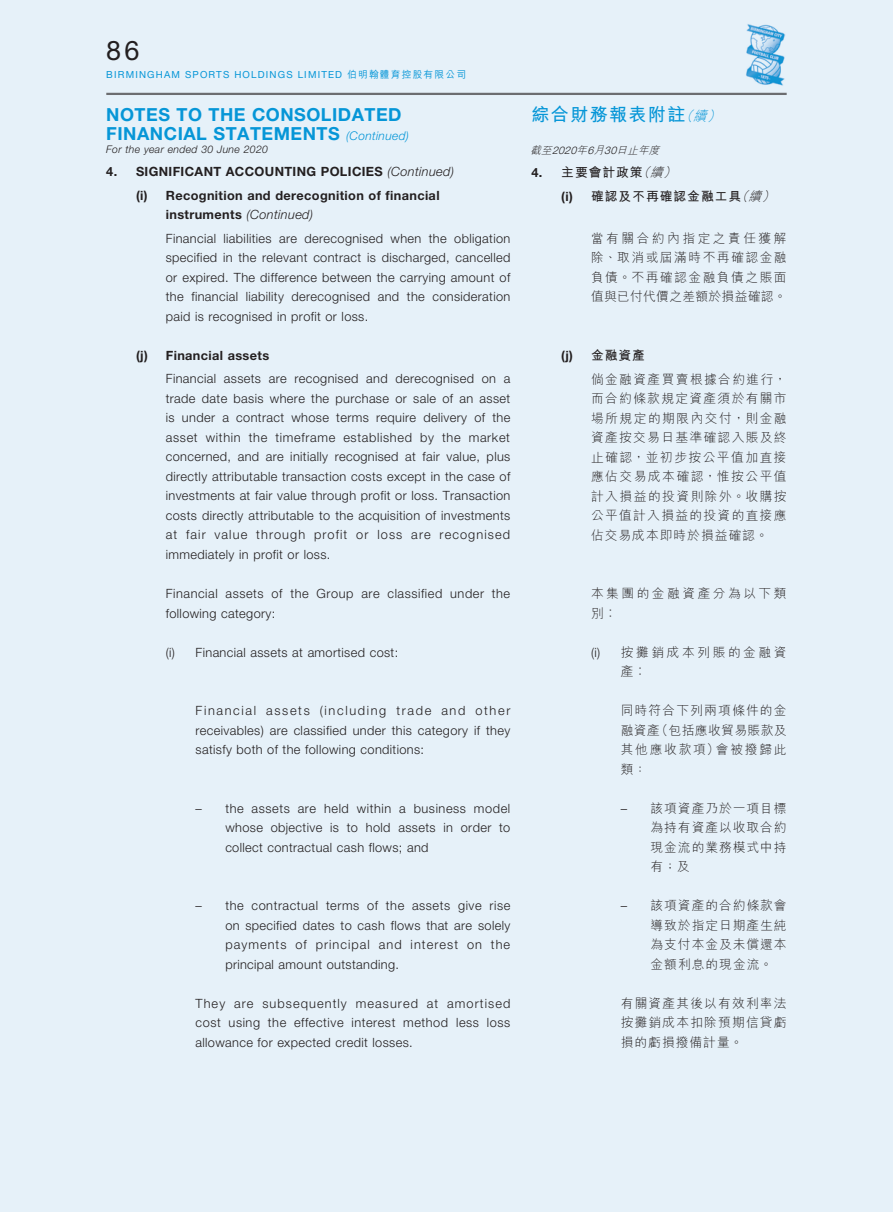
<style>
.page{position:relative;width:893px;height:1212px;background:#e6f1f9}
.page>*{position:absolute;margin:0;border:0;box-sizing:border-box;transform-origin:0 0}
.t1{font:27px "Helvetica Neue LT Std";color:#231f20}
.t2{font:700 18px/19.5px "Helvetica Neue LT Std";letter-spacing:.03em;color:#0696d7}
.t3{font:700 18px "M Hei HK";letter-spacing:.08em;color:#0696d7}
._00_txt{font:300 12.75px/19.5px "Helvetica Neue LT Std";letter-spacing:.03em;color:#231f20;text-align:justify}
._00_txt_C{font:300 12.75px/19.5px "M Hei HK";letter-spacing:.09em;color:#231f20;text-align:justify}
._02_H2{font:700 12.75px/18.8px "Helvetica Neue LT Std";letter-spacing:.03em;color:#231f20}
._01_H1{font:700 12.75px "Helvetica Neue LT Std";letter-spacing:.03em;color:#231f20}
._02_H2_C{font:700 12.75px "M Hei HK";letter-spacing:.08em;color:#231f20}
._00_txt_C-2{font:300 12.75px/19.5px "M Hei HK";letter-spacing:.2em;color:#231f20}
._00_txt_C-3{font:300 12.75px/19.5px "M Hei HK";letter-spacing:.195em;color:#231f20}
._01_H1_C{font:700 12.75px "M Hei HK";letter-spacing:.08em;color:#231f20}
.t4{font:italic 300 10.5px "Helvetica Neue LT Std";letter-spacing:.03em;color:#231f20}
.t5{font:italic 300 10.5px "M Hei HK";color:#231f20}
.t6{font:9.75px "Helvetica Neue LT Std";letter-spacing:.12em;color:#0696d7}
.s1{font-family:"M Hei HK";font-weight:500}
.s2{font-weight:300;font-style:italic;font-size:12px}
.s3{font-weight:300;font-style:italic}
.s4{font-weight:300;font-style:italic;font-size:13.5px}
.s5{font-family:"Helvetica Neue LT Std"}
</style>
<div class="page">
<hr style="left:106px;top:93px;width:681px;height:2px;background:#6c6d70">
<img style="left:746px;top:24px;width:40px;height:62px">
<h1 class="t1" style="left:106px;top:34px;width:35px">86</h1>
<p class="t6" style="left:106px;top:68px;width:361px">BIRMINGHAM SPORTS HOLDINGS LIMITED <span class="s1">伯明翰體育控股有限公司</span></p>
<h2 class="t2" style="left:106px;top:104px;width:304px">NOTES TO THE CONSOLIDATED<br>FINANCIAL STATEMENTS <span class="s2">(Continued)</span></h2>
<p class="t4" style="left:106px;top:143px;width:163px">For the year ended 30 June 2020</p>
<p class="_01_H1" style="left:106px;top:164px;width:349px">4. SIGNIFICANT ACCOUNTING POLICIES <span class="s3">(Continued)</span></p>
<p class="_02_H2" style="left:166px;top:186px;width:275px;text-indent:-30px">(i) Recognition and derecognition of financial instruments <span class="s3">(Continued)</span></p>
<p class="_00_txt" style="left:166px;top:228px;width:346px">Financial liabilities are derecognised when the obligation specified in the relevant contract is discharged, cancelled or expired. The difference between the carrying amount of the financial liability derecognised and the consideration paid is recognised in profit or loss.</p>
<p class="_02_H2" style="left:136px;top:345px;width:135px">(j) Financial assets</p>
<p class="_00_txt" style="left:166px;top:369px;width:346px">Financial assets are recognised and derecognised on a trade date basis where the purchase or sale of an asset is under a contract whose terms require delivery of the asset within the timeframe established by the market concerned, and are initially recognised at fair value, plus directly attributable transaction costs except in the case of investments at fair value through profit or loss. Transaction costs directly attributable to the acquisition of investments at fair value through profit or loss are recognised immediately in profit or loss.</p>
<p class="_00_txt" style="left:166px;top:583px;width:346px">Financial assets of the Group are classified under the following category:</p>
<p class="_00_txt" style="left:166px;top:642px;width:234px">(i) Financial assets at amortised cost:</p>
<p class="_00_txt" style="left:196px;top:700px;width:316px">Financial assets (including trade and other receivables) are classified under this category if they satisfy both of the following conditions:</p>
<p class="_00_txt" style="left:225px;top:798px;width:287px;text-indent:-30px">– the assets are held within a business model whose objective is to hold assets in order to collect contractual cash flows; and</p>
<p class="_00_txt" style="left:225px;top:895px;width:286px;text-indent:-30px">– the contractual terms of the assets give rise on specified dates to cash flows that are solely payments of principal and interest on the principal amount outstanding.</p>
<p class="_00_txt" style="left:196px;top:993px;width:316px">They are subsequently measured at amortised cost using the effective interest method less loss allowance for expected credit losses.</p>
<h2 class="t3" style="left:531px;top:102px;width:195px">綜合財務報表附註<span class="s4">（續）</span></h2>
<p class="t5" style="left:530px;top:142px;width:134px">截至<span class="s5">2020</span>年<span class="s5">6</span>月<span class="s5">30</span>日止年度</p>
<p class="_01_H1_C" style="left:531px;top:163px;width:150px"><span class="s5">4.</span> 主要會計政策<span class="s3">（續）</span></p>
<p class="_02_H2_C" style="left:561px;top:187px;width:219px"><span class="s5">(i)</span> 確認及不再確認金融工具<span class="s3">（續）</span></p>
<p class="_00_txt_C" style="left:591px;top:228px;width:197px">當有關合約內指定之責任獲解除、取消或屆滿時不再確認金融負債。不再確認金融負債之賬面值與已付代價之差額於損益確認。</p>
<p class="_02_H2_C" style="left:561px;top:346px;width:85px"><span class="s5">(j)</span> 金融資產</p>
<p class="_00_txt_C" style="left:591px;top:369px;width:197px">倘金融資產買賣根據合約進行，而合約條款規定資產須於有關市場所規定的期限內交付，則金融資產按交易日基準確認入賬及終止確認，並初步按公平值加直接應佔交易成本確認，惟按公平值計入損益的投資則除外。收購按公平值計入損益的投資的直接應佔交易成本即時於損益確認。</p>
<p class="_00_txt_C-3" style="left:591px;top:583px;width:197px">本集團的金融資產分為以下類別︰</p>
<p class="_00_txt_C-2" style="left:621px;top:642px;width:167px;text-indent:-30px"><span class="s5">(i)</span> 按攤銷成本列賬的金融資產︰</p>
<p class="_00_txt_C" style="left:621px;top:700px;width:167px">同時符合下列兩項條件的金融資產（包括應收貿易賬款及其他應收款項）會被撥歸此類：</p>
<p class="_00_txt_C" style="left:651px;top:798px;width:138px;text-indent:-30px"><span class="s5">–</span> 該項資產乃於一項目標為持有資產以收取合約現金流的業務模式中持有；及</p>
<p class="_00_txt_C" style="left:651px;top:895px;width:138px;text-indent:-30px"><span class="s5">–</span> 該項資產的合約條款會導致於指定日期產生純為支付本金及未償還本金額利息的現金流。</p>
<p class="_00_txt_C" style="left:621px;top:993px;width:167px">有關資產其後以有效利率法按攤銷成本扣除預期信貸虧損的虧損撥備計量。</p>
</div>
